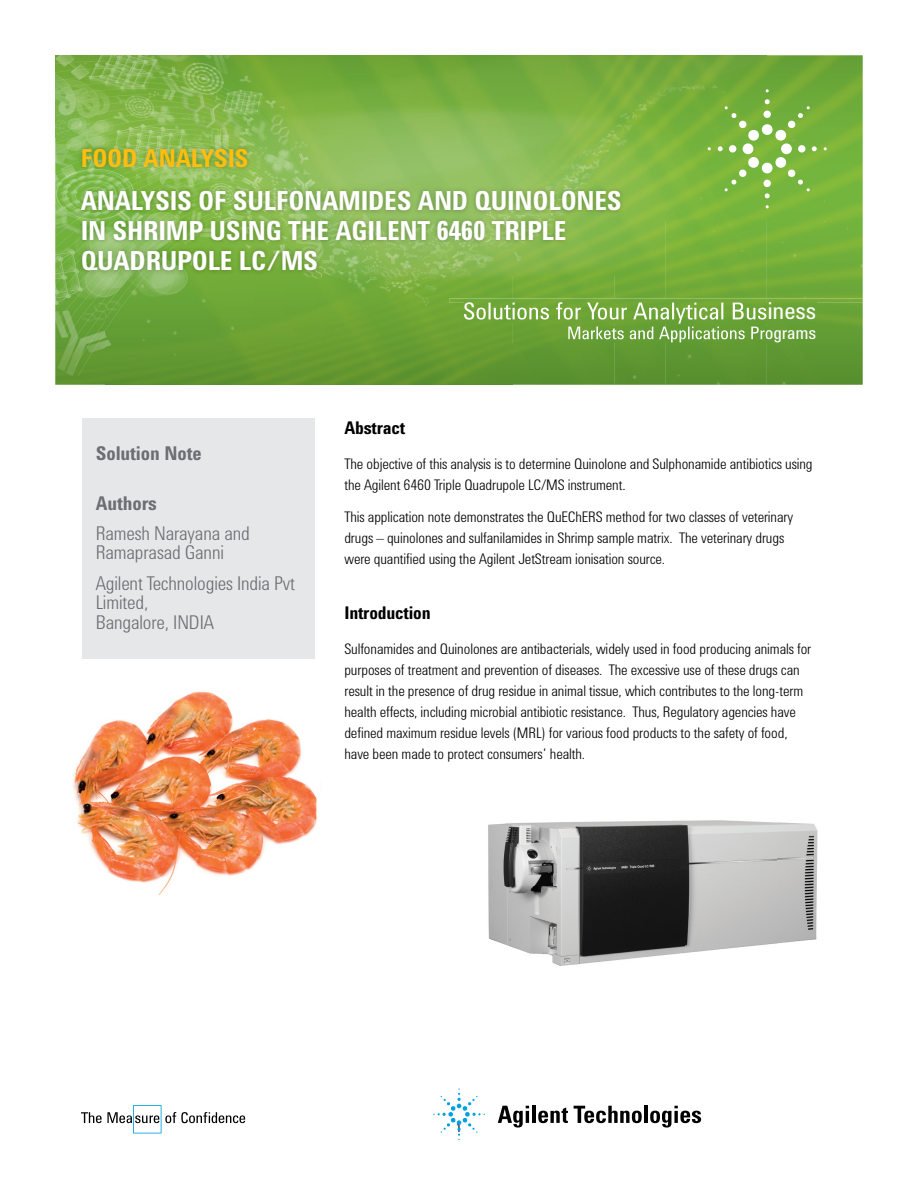
<style>
.page{position:relative;width:918px;height:1188px;background:#fff}
.page>*{position:absolute;margin:0;border:0;box-sizing:border-box;transform-origin:0 0}
.t1{font:700 27px/30px "Agilent Condensed CFF";letter-spacing:-.01em;color:#fff}
.t2{font:700 25.5px "Agilent Condensed CFF";letter-spacing:-.01em;color:#febe10}
.t3{font:300 19.5px/19.5px "Agilent Condensed CFF";letter-spacing:-.005em;color:#6d6e71}
.t4{font:700 19.5px "Agilent Condensed CFF";letter-spacing:-.005em;color:#6d6e71}
.t5{font:700 18px "Agilent Condensed CFF";letter-spacing:-.01em;color:#000}
.t6{font:300 15px/21px "Agilent Condensed CFF";letter-spacing:-.005em;color:#000}
.t7{font:12px "Agilent Condensed CFF";color:#000}
</style>
<div class="page">
<img style="left:767px;top:55px;width:96px;height:330px">
<img style="left:767px;top:298px;width:96px;height:5px">
<img style="left:767px;top:302px;width:49px;height:1px">
<img style="left:488px;top:820px;width:330px;height:146px">
<img style="left:55px;top:55px;width:610px;height:124px">
<img style="left:665px;top:55px;width:102px;height:330px">
<img style="left:55px;top:179px;width:51px;height:206px">
<img style="left:615px;top:179px;width:51px;height:206px">
<img style="left:106px;top:276px;width:509px;height:109px">
<img style="left:464px;top:302px;width:303px;height:22px">
<img style="left:568px;top:327px;width:199px;height:16px">
<img style="left:77px;top:143px;width:549px;height:133px">
<div style="left:82px;top:419px;width:233px;height:240px;background:#e6e7e8"></div>
<img style="left:72px;top:691px;width:245px;height:204px">
<div style="left:781px;top:143px;width:11px;height:11px;background:#fff;border-radius:50%"></div>
<div style="left:762px;top:163px;width:11px;height:10px;background:#fff;border-radius:50%"></div>
<div style="left:743px;top:143px;width:10px;height:11px;background:#fff;border-radius:50%"></div>
<svg style="left:765px;top:157px;width:45px;height:41px"></svg>
<svg style="left:724px;top:157px;width:35px;height:35px"></svg>
<svg style="left:718px;top:99px;width:99px;height:52px"></svg>
<svg style="left:498px;top:1106px;width:31px;height:22px"></svg>
<hr style="left:532px;top:1106px;width:4px;height:17px;background:#000">
<svg style="left:538px;top:1107px;width:30px;height:16px"></svg>
<svg style="left:574px;top:1106px;width:68px;height:17px"></svg>
<hr style="left:644px;top:1106px;width:4px;height:17px;background:#000">
<svg style="left:650px;top:1106px;width:51px;height:22px"></svg>
<svg style="left:433px;top:1089px;width:52px;height:51px"></svg>
<svg style="left:81px;top:1105px;width:164px;height:28px"></svg>
<h2 class="t2" style="left:81px;top:139px;width:169px">FOOD ANALYSIS</h2>
<h1 class="t1" style="left:81px;top:185px;width:543px">ANALYSIS OF SULFONAMIDES AND QUINOLONES<br>IN SHRIMP USING THE AGILENT 6460 TRIPLE<br>QUADRUPOLE LC/MS</h1>
<h3 class="t4" style="left:96px;top:438px;width:108px">Solution Note</h3>
<h3 class="t4" style="left:96px;top:488px;width:63px">Authors</h3>
<h3 class="t3" style="left:96px;top:522px;width:156px">Ramesh Narayana and<br>Ramaprasad Ganni</h3>
<h3 class="t3" style="left:96px;top:572px;width:201px">Agilent Technologies India Pvt<br>Limited,<br>Bangalore, INDIA</h3>
<p class="t5" style="left:344px;top:415px;width:62px">Abstract</p>
<p class="t6" style="left:344px;top:452px;width:470px">The objective of this analysis is to determine Quinolone and Sulphonamide antibiotics using the Agilent 6460 Triple Quadrupole LC/MS instrument.</p>
<p class="t6" style="left:344px;top:505px;width:450px">This application note demonstrates the QuEChERS method for two classes of veterinary drugs – quinolones and sulfanilamides in Shrimp sample matrix. The veterinary drugs were quantified using the Agilent JetStream ionisation source.</p>
<p class="t5" style="left:344px;top:600px;width:88px">Introduction</p>
<p class="t6" style="left:344px;top:637px;width:468px">Sulfonamides and Quinolones are antibacterials, widely used in food producing animals for purposes of treatment and prevention of diseases. The excessive use of these drugs can result in the presence of drug residue in animal tissue, which contributes to the long-term health effects, including microbial antibiotic resistance. Thus, Regulatory agencies have defined maximum residue levels (MRL) for various food products to the safety of food, have been made to protect consumers’ health.</p>
<p class="t7" style="left:456px;top:1119px;width:7px">1</p>
</div>
